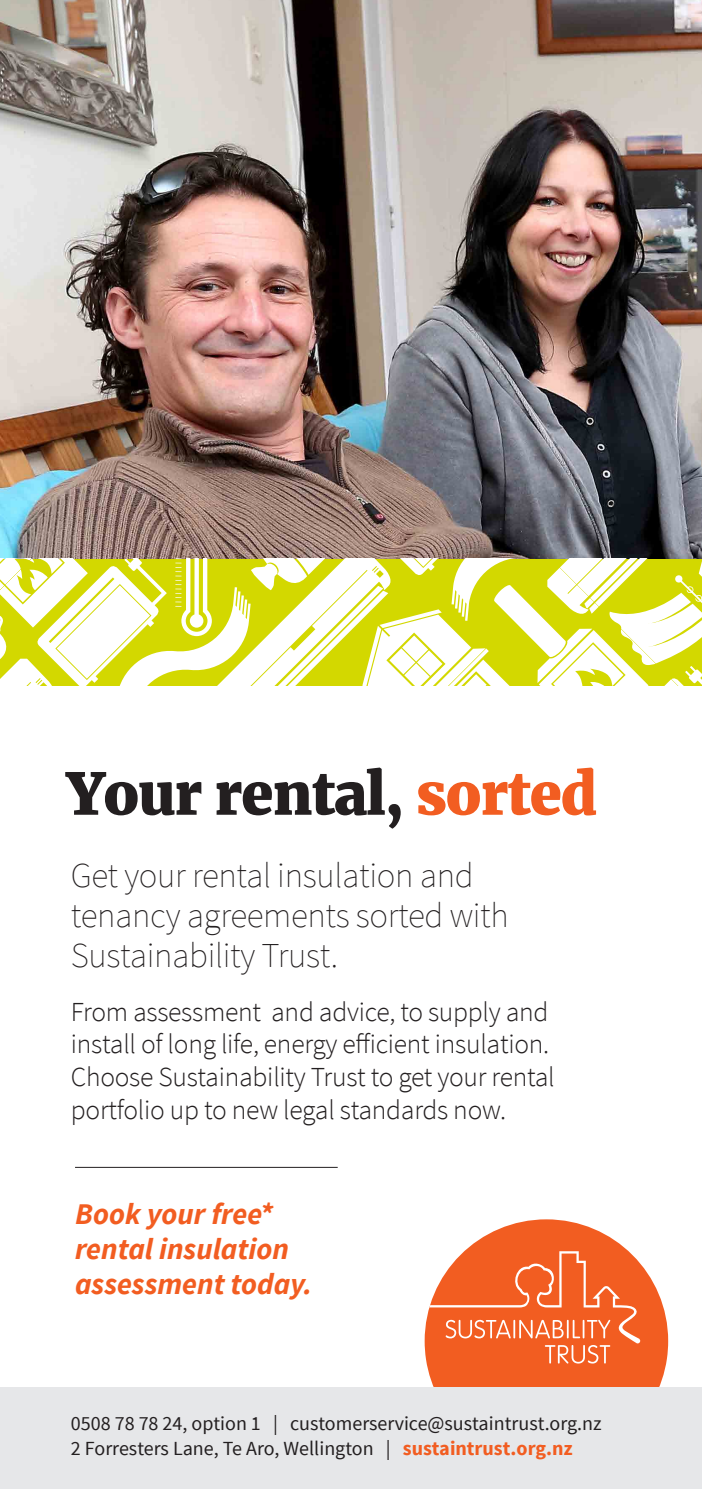
<style>
.page{position:relative;width:702px;height:1489px;background:#fff}
.page>*{position:absolute;margin:0;border:0;box-sizing:border-box;transform-origin:0 0}
.t1{font:900 57.5px "Merriweather";letter-spacing:-.02em;color:#231f20}
.intro_para{font:200 35px/40px "Source Sans Pro";letter-spacing:-.01em;color:#231f20}
.CTA{font:italic 700 30px/35px "Source Sans Pro";color:#f25d21}
.Body_text{font:300 27.5px/32.5px "Source Sans Pro";letter-spacing:-.01em;color:#231f20}
.t2{font:20px "Source Sans Pro";color:#231f20}
.s1{color:#f25d21}
.s2{font-weight:700;color:#f25d21}
</style>
<div class="page">
<img style="left:0;top:0;width:702px;height:558px">
<svg style="left:0;top:558px;width:702px;height:127px"></svg>
<svg style="left:424px;top:1219px;width:244px;height:168px"></svg>
<div style="left:0;top:1387px;width:702px;height:101px;background:#e6e7e9"></div>
<hr style="left:75px;top:1166px;width:263px;height:1px;background:#231f20">
<p class="t1" style="left:67px;top:755px;width:532px">Your rental, <span class="s1">sorted</span></p>
<p class="intro_para" style="left:71px;top:855px;width:439px">Get your rental insulation and tenancy agreements sorted with<br>Sustainability Trust.</p>
<p class="Body_text" style="left:71px;top:995px;width:485px">From assessment and advice, to supply and install of long life, energy efficient insulation.<br>Choose Sustainability Trust to get your rental portfolio up to new legal standards now.</p>
<p class="CTA" style="left:75px;top:1196px;width:239px">Book your free* rental insulation assessment today.</p>
<p class="t2" style="left:71px;top:1410px;width:532px">0508 78 78 24, option 1 | customerservice@sustaintrust.org.nz</p>
<p class="t2" style="left:71px;top:1435px;width:503px">2 Forresters Lane, Te Aro, Wellington | <span class="s2">sustaintrust.org.nz</span></p>
</div>
